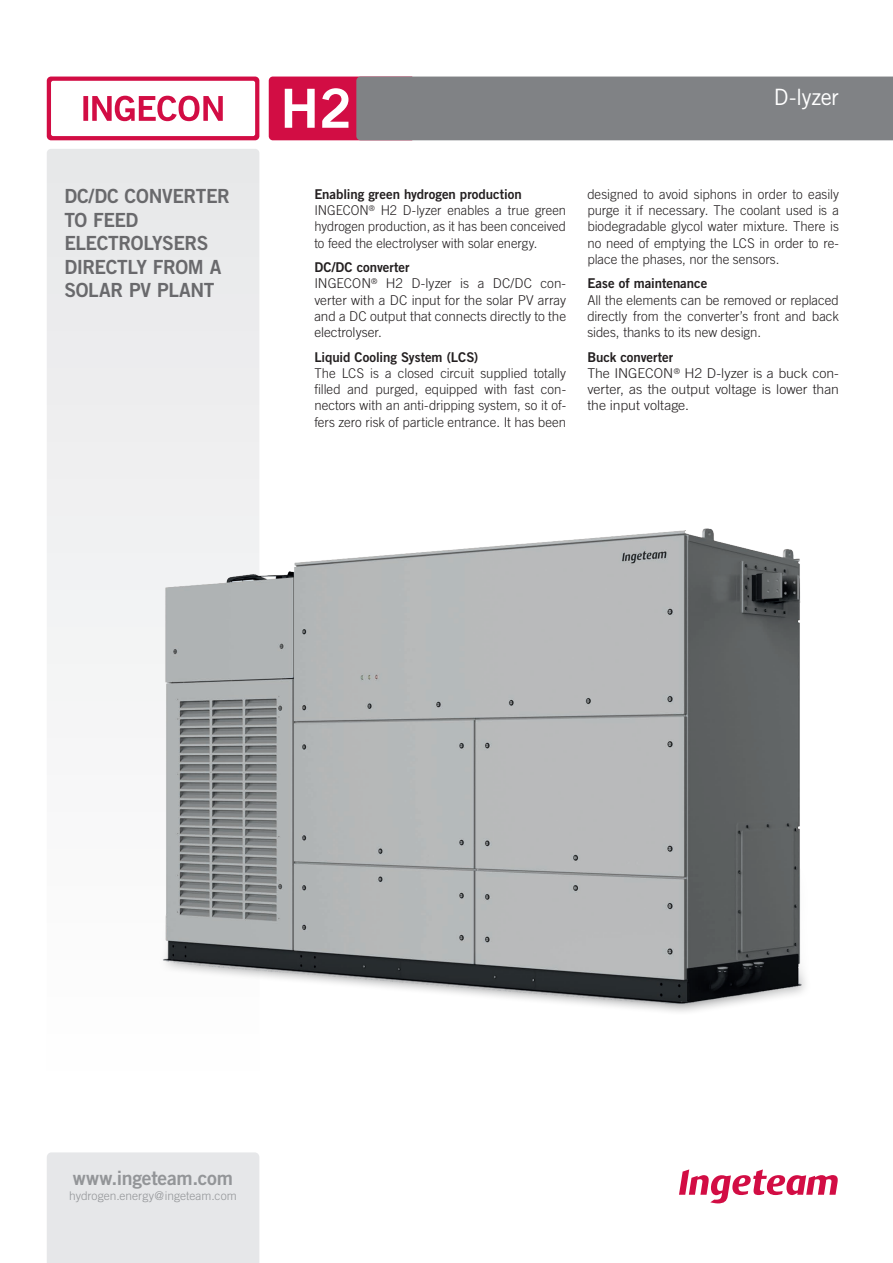
<style>
.page{position:relative;width:893px;height:1263px;background:#fff}
.page>*{position:absolute;margin:0;border:0;box-sizing:border-box;transform-origin:0 0}
.t1{font:54px "Trade Gothic LT Std Bd 2";color:#fff}
.t2{font:22.5px "Trade Gothic LT Std";letter-spacing:-.015em;color:#fff}
.titulo_frase{font:19.5px/23.4px "Trade Gothic LT Std Bd 2";letter-spacing:-.02em;color:#69696c}
.caracteristicas{font:19.5px "Trade Gothic LT Std Bd 2";letter-spacing:-.015em;color:#939598}
.TextoGeneral_justifi{font:300 13.5px/16.2px "Trade Gothic LT Std";color:#231f20;text-align:justify}
.TextoGeneral_justifi-2{font:300 13.5px/16.2px "Trade Gothic LT Std";color:#231f20;text-align:justify;scale:.96 1}
.TextoGeneral_justifi-3{font:13.5px "Trade Gothic LT Std Bd 2";letter-spacing:-.005em;color:#231f20}
.TextoGeneral_justifi-4{font:300 13.5px/16.2px "Trade Gothic LT Std";color:#231f20;text-align:justify;scale:1.04 1}
.caracteristicas-2{font:300 12px "Trade Gothic";color:#939598}
</style>
<div class="page">
<div style="left:47px;top:1152px;width:212px;height:111px;background:#e6e7e9"></div>
<svg style="left:679px;top:1169px;width:159px;height:34px"></svg>
<div style="left:47px;top:149px;width:212px;height:944px;background:linear-gradient(to bottom,#e7e7e9,#fff);border-radius:4px"></div>
<svg style="left:47px;top:77px;width:212px;height:63px;background:#d31449"></svg>
<div style="left:51px;top:81px;width:204px;height:55px;background:#fff;border-radius:2px"></div>
<svg style="left:83px;top:96px;width:140px;height:25px"></svg>
<svg style="left:269px;top:77px;width:624px;height:63px;background:#8b717b"></svg>
<img style="left:53px;top:497px;width:753px;height:534px">
<h1 class="t1" style="left:280px;top:75px;width:73px">H2</h1>
<p class="t2" style="left:774px;top:83px;width:67px">D-lyzer</p>
<p class="titulo_frase" style="left:64px;top:184px;width:167px">DC/DC CONVERTER<br>TO FEED<br>ELECTROLYSERS<br>DIRECTLY FROM A<br>SOLAR PV PLANT</p>
<p class="TextoGeneral_justifi-3" style="left:314px;top:186px;width:209px">Enabling green hydrogen production</p>
<p class="TextoGeneral_justifi-2" style="left:314px;top:202px;width:264px">INGECON<sup>®</sup> H2 D-lyzer enables a true green hydrogen production, as it has been conceived to feed the electrolyser with solar energy.</p>
<p class="TextoGeneral_justifi-3" style="left:314px;top:259px;width:97px">DC/DC converter</p>
<p class="TextoGeneral_justifi" style="left:314px;top:275px;width:253px">INGECON<sup>®</sup> H2 D-lyzer is a DC/DC con&shy;verter with a DC input for the solar PV array and a DC output that connects directly to the electrolyser.</p>
<p class="TextoGeneral_justifi-3" style="left:314px;top:349px;width:165px">Liquid Cooling System (LCS)</p>
<p class="TextoGeneral_justifi" style="left:314px;top:365px;width:253px">The LCS is a closed circuit supplied totally filled and purged, equipped with fast con&shy;nectors with an anti-dripping system, so it of&shy;fers zero risk of particle entrance. It has been</p>
<p class="TextoGeneral_justifi" style="left:587px;top:186px;width:253px">designed to avoid siphons in order to easily purge it if necessary. The coolant used is a biodegradable glycol water mixture. There is no need of emptying the LCS in order to re&shy;place the phases, nor the sensors.</p>
<p class="TextoGeneral_justifi-3" style="left:587px;top:275px;width:122px">Ease of maintenance</p>
<p class="TextoGeneral_justifi" style="left:587px;top:292px;width:253px">All the elements can be removed or replaced directly from the converter’s front and back sides, thanks to its new design.</p>
<p class="TextoGeneral_justifi-3" style="left:587px;top:349px;width:87px">Buck converter</p>
<p class="TextoGeneral_justifi-4" style="left:587px;top:365px;width:243px">The INGECON<sup>®</sup> H2 D-lyzer is a buck con&shy;verter, as the output voltage is lower than the input voltage.</p>
<p class="caracteristicas" style="left:73px;top:1166px;width:161px">www.ingeteam.com</p>
<p class="caracteristicas-2" style="left:69px;top:1188px;width:169px">hydrogen.energy@ingeteam.com</p>
</div>
